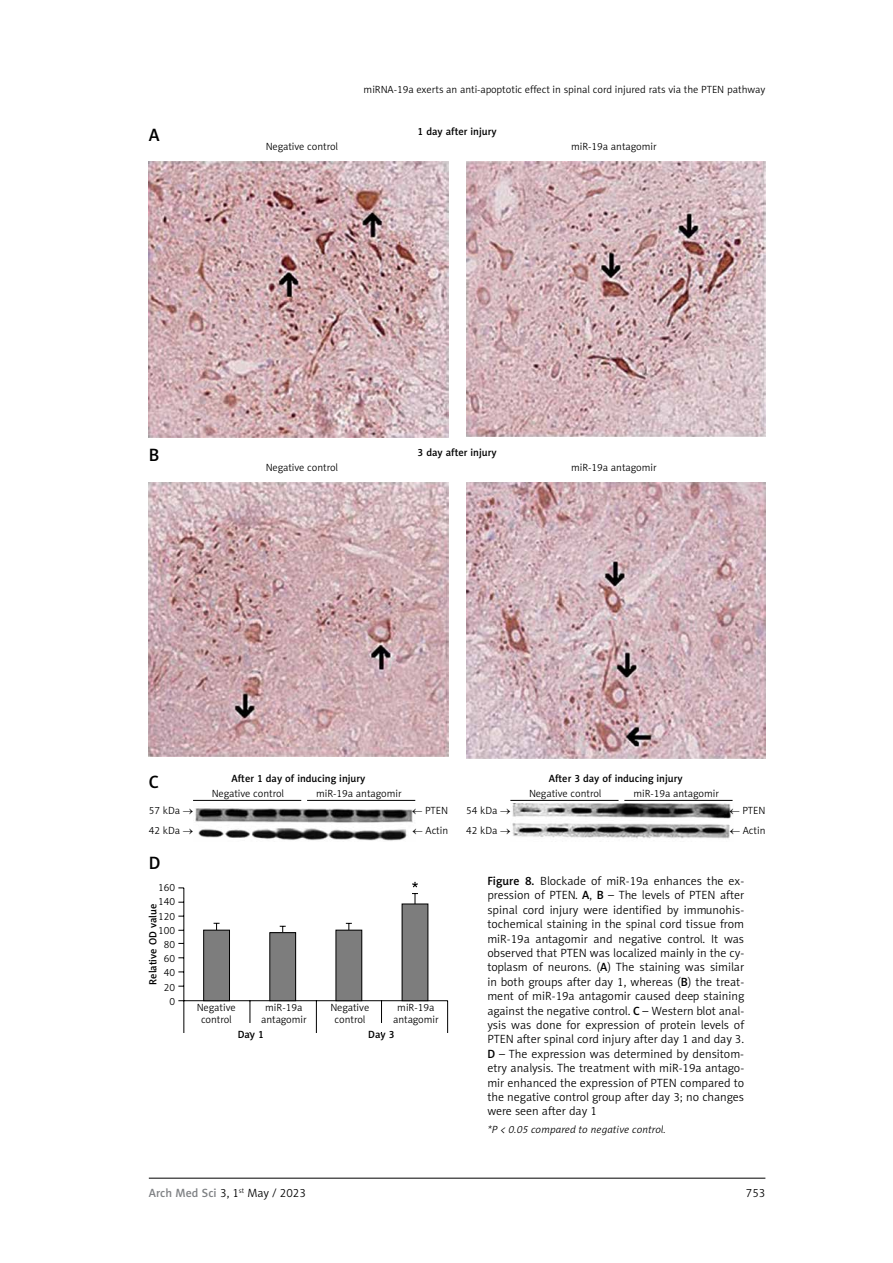
<style>
.page{position:relative;width:893px;height:1263px;background:#fff}
.page>*{position:absolute;margin:0;border:0;box-sizing:border-box;transform-origin:0 0}
.t1{font:18px "Naomi Sans EFN Medium";color:#000}
.t2{font:12px/14.4px "Naomi Sans EFN Light";color:#000;text-align:justify}
.t3{font:10.5px/14.2px "Naomi Sans EFN Light";color:#000;text-align:right}
.t4{font:10.5px "Naomi Sans EFN Medium";color:#000}
.t5{font:italic 10.5px "Naomi Sans EFN Light";letter-spacing:.015em;color:#000}
.s1{font-family:"Naomi Sans EFN Medium"}
.s2{font-family:"Naomi Sans EFN Medium";color:#808285}
</style>
<div class="page">
<hr style="left:149px;top:1178px;width:616px;height:1px;background:#000">
<img style="left:149px;top:162px;width:299px;height:275px">
<img style="left:149px;top:482px;width:299px;height:275px">
<img style="left:466px;top:162px;width:299px;height:274px">
<img style="left:466px;top:482px;width:299px;height:277px">
<hr style="left:183px;top:888px;width:1px;height:144px;background:#000">
<hr style="left:250px;top:1001px;width:1px;height:31px;background:#000">
<hr style="left:316px;top:1001px;width:1px;height:31px;background:#000">
<hr style="left:447px;top:1001px;width:1px;height:31px;background:#000">
<hr style="left:381px;top:1001px;width:1px;height:31px;background:#000">
<hr style="left:184px;top:1000px;width:264px;height:1px;background:#000">
<svg style="left:214px;top:923px;width:6px;height:7px"></svg>
<svg style="left:280px;top:926px;width:6px;height:6px"></svg>
<svg style="left:346px;top:923px;width:6px;height:7px"></svg>
<svg style="left:412px;top:893px;width:6px;height:11px"></svg>
<svg style="left:412px;top:882px;width:6px;height:5px"></svg>
<div style="left:204px;top:930px;width:25px;height:71px;background:#7d7d7d"></div>
<div style="left:203px;top:930px;width:27px;height:71px;border:1px solid #000"></div>
<div style="left:270px;top:933px;width:26px;height:68px;background:#7d7d7d"></div>
<div style="left:269px;top:932px;width:27px;height:69px;border:1px solid #000"></div>
<div style="left:336px;top:930px;width:26px;height:71px;background:#7d7d7d"></div>
<div style="left:336px;top:930px;width:26px;height:71px;border:1px solid #000"></div>
<div style="left:402px;top:904px;width:26px;height:97px;background:#7d7d7d"></div>
<div style="left:402px;top:904px;width:26px;height:97px;border:1px solid #000"></div>
<div style="left:372px;top:1023px;width:19px;height:9px;background:#fff"></div>
<div style="left:241px;top:1023px;width:18px;height:9px;background:#fff"></div>
<img style="left:195px;top:808px;width:218px;height:33px">
<img style="left:512px;top:803px;width:219px;height:36px">
<hr style="left:193px;top:800px;width:108px;height:1px;background:#000">
<hr style="left:510px;top:800px;width:109px;height:1px;background:#000">
<hr style="left:307px;top:800px;width:108px;height:1px;background:#000">
<hr style="left:624px;top:800px;width:109px;height:1px;background:#000">
<h1 class="t1" style="left:149px;top:124px;width:12px">A</h1>
<p class="t3" style="left:364px;top:82px;width:403px">miRNA-19a exerts an anti-apoptotic effect in spinal cord injured rats via the PTEN pathway</p>
<p class="t4" style="left:418px;top:125px;width:81px">1 day after injury</p>
<p class="t3" style="left:266px;top:140px;width:74px">Negative control</p>
<p class="t3" style="left:571px;top:140px;width:87px">miR-19a antagomir</p>
<h1 class="t1" style="left:149px;top:444px;width:12px">B</h1>
<p class="t4" style="left:418px;top:446px;width:81px">3 day after injury</p>
<p class="t3" style="left:266px;top:460px;width:74px">Negative control</p>
<p class="t3" style="left:571px;top:460px;width:87px">miR-19a antagomir</p>
<h1 class="t1" style="left:149px;top:771px;width:12px">C</h1>
<p class="t4" style="left:231px;top:773px;width:135px">After 1 day of inducing injury</p>
<p class="t3" style="left:212px;top:787px;width:74px">Negative control</p>
<p class="t3" style="left:316px;top:787px;width:87px">miR-19a antagomir</p>
<p class="t4" style="left:549px;top:773px;width:135px">After 3 day of inducing injury</p>
<p class="t3" style="left:529px;top:787px;width:74px">Negative control</p>
<p class="t3" style="left:633px;top:787px;width:87px">miR-19a antagomir</p>
<p class="t3" style="left:149px;top:803px;width:46px">57 kDa →</p>
<p class="t3" style="left:412px;top:803px;width:38px">← PTEN</p>
<p class="t3" style="left:149px;top:824px;width:46px">42 kDa →</p>
<p class="t3" style="left:412px;top:824px;width:37px">← Actin</p>
<h1 class="t1" style="left:149px;top:852px;width:13px">D</h1>
<p class="t4" style="left:147px;top:985px;width:82px;rotate:-90deg">Relative OD value</p>
<p class="t3" style="left:158px;top:881px;width:19px">160<br>140<br>120<br>100<br>80<br>60<br>40<br>20<br>0</p>
<p class="t3" style="left:197px;top:1000px;width:40px">Negative</p>
<p class="t3" style="left:265px;top:1000px;width:39px">miR-19a</p>
<p class="t3" style="left:330px;top:1000px;width:40px">Negative</p>
<p class="t3" style="left:397px;top:1000px;width:39px">miR-19a</p>
<p class="t3" style="left:201px;top:1012px;width:32px">control</p>
<p class="t3" style="left:261px;top:1012px;width:47px">antagomir</p>
<p class="t3" style="left:335px;top:1012px;width:32px">control</p>
<p class="t3" style="left:393px;top:1012px;width:47px">antagomir</p>
<p class="t4" style="left:238px;top:1028px;width:28px">Day 1</p>
<p class="t4" style="left:368px;top:1028px;width:28px">Day 3</p>
<p class="t3" style="left:466px;top:803px;width:46px">54 kDa →</p>
<p class="t3" style="left:729px;top:803px;width:38px">← PTEN</p>
<p class="t3" style="left:466px;top:824px;width:46px">42 kDa →</p>
<p class="t3" style="left:730px;top:824px;width:37px">← Actin</p>
<p class="t2" style="left:487px;top:874px;width:258px"><span class="s1">Figure 8.</span> Blockade of miR-19a enhances the ex&shy;pression of PTEN. <span class="s1">A</span>, <span class="s1">B</span> – The levels of PTEN after spinal cord injury were identified by immunohis&shy;tochemical staining in the spinal cord tissue from miR-19a antagomir and negative control. It was observed that PTEN was localized mainly in the cy&shy;toplasm of neurons. (<span class="s1">A</span>) The staining was similar in both groups after day 1, whereas (<span class="s1">B</span>) the treat&shy;ment of miR-19a antagomir caused deep staining against the negative control. <span class="s1">C</span> – Western blot anal&shy;ysis was done for expression of protein levels of PTEN after spinal cord injury after day 1 and day 3.<br><span class="s1">D</span> – The expression was determined by densitom&shy;etry analysis. The treatment with miR-19a antago&shy;mir enhanced the expression of PTEN compared to the negative control group after day 3; no changes were seen after day 1</p>
<p class="t5" style="left:487px;top:1124px;width:180px">*P &lt; 0.05 compared to negative control.</p>
<p class="t2" style="left:149px;top:1186px;width:159px"><span class="s2">Arch Med Sci</span> 3, 1<sup>st</sup> May / 2023</p>
<p class="t2" style="left:746px;top:1186px;width:21px">753</p>
</div>
